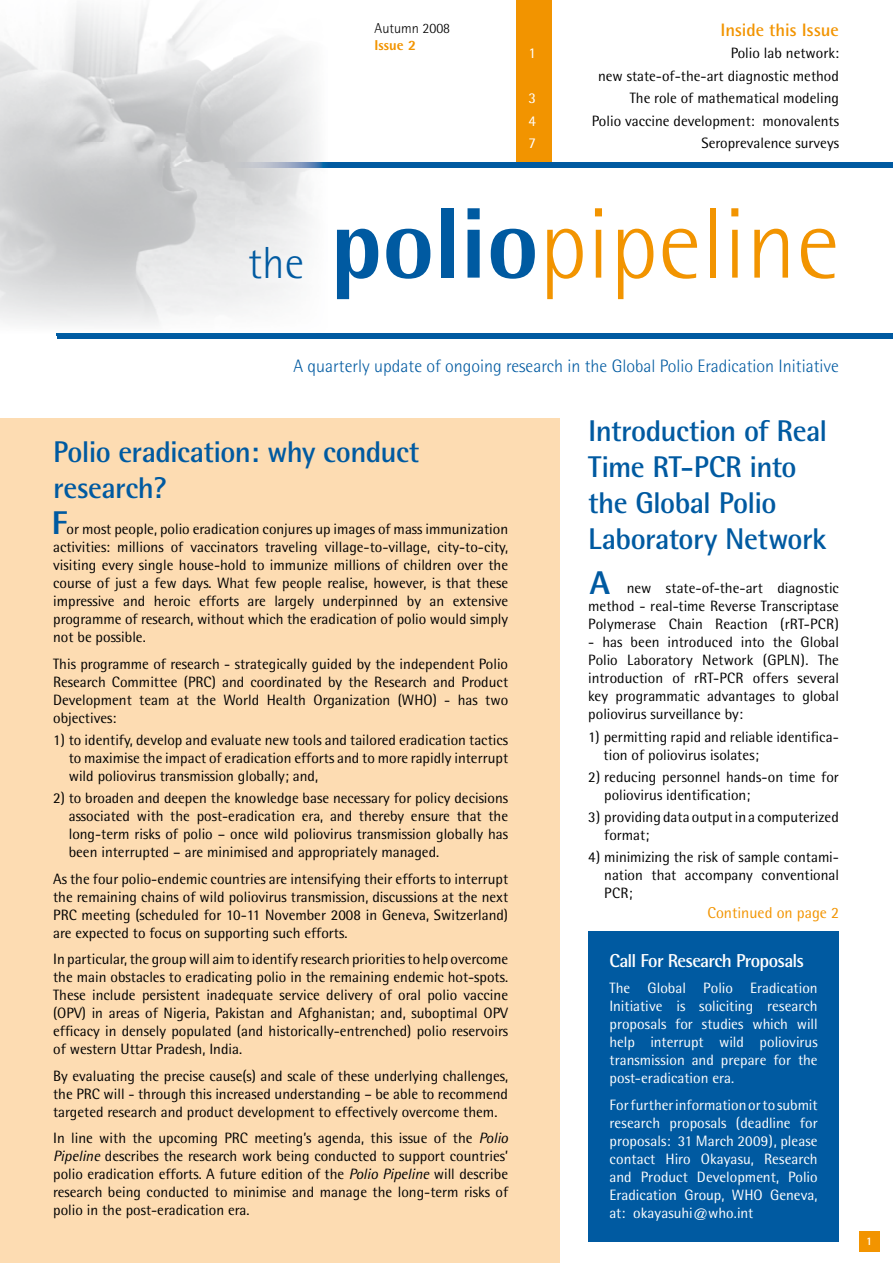
<style>
.page{position:relative;width:893px;height:1263px;background:#fff}
.page>*{position:absolute;margin:0;border:0;box-sizing:border-box;transform-origin:0 0}
.t1{font:300 100.5px "Rotis Semi Sans";color:#f29400}
.t2{font:300 45px "Rotis Semi Sans";color:#005aa1}
.t3{font:800 32.85px "Rotis Semi Sans";color:#005aa1}
.t4{font:700 30px/36px "Rotis Semi Sans";letter-spacing:-.02em;color:#005aa1}
.t5{font:700 18.75px "Rotis Semi Sans";letter-spacing:-.035em;color:#fff}
.t6{font:300 18px "Rotis Semi Sans";color:#005aa1}
.t7{font:700 18px "Rotis Semi Sans";color:#f29400}
.t8{font:15.75px "Rotis Semi Sans";color:#f29400}
.t9{font:15px/18px "Rotis Semi Sans";color:#000;text-align:justify}
.t10{font:15px/18px "Rotis Semi Sans";color:#fff;text-align:justify}
.t11{font:300 14.25px "Rotis Semi Sans";color:#000}
.t12{font:800 14.25px "Rotis Semi Sans";color:#f29400}
.t13{font:700 11.4px "Rotis Semi Sans";color:#fff}
.s1{font-weight:800;color:#005aa1}
.s2{font-style:italic}
</style>
<div class="page">
<div style="left:859px;top:1231px;width:21px;height:21px;background:#f29400"></div>
<div style="left:0;top:418px;width:560px;height:845px;background:#fddcb2"></div>
<div style="left:516px;top:0;width:35px;height:166px;background:#f29400"></div>
<div style="left:59px;top:163px;width:834px;height:5px;background:#005aa1"></div>
<div style="left:57px;top:333px;width:836px;height:5px;background:#005aa1"></div>
<img style="left:0;top:5px;width:328px;height:330px">
<img style="left:59px;top:163px;width:268px;height:5px">
<img style="left:57px;top:333px;width:270px;height:1px">
<div style="left:588px;top:931px;width:251px;height:311px;background:#005aa1"></div>
<h2 class="t2" style="left:248px;top:237px;width:58px">the</h2>
<p class="t11" style="left:375px;top:20px;width:77px">Autumn 2008</p>
<p class="t12" style="left:375px;top:37px;width:43px">Issue 2</p>
<p class="t7" style="left:720px;top:19px;width:120px">Inside this Issue</p>
<p class="t10" style="left:529px;top:44px;width:9px">1</p>
<p class="t9" style="left:598px;top:42px;width:242px;line-height:22.5px;text-align:right">Polio lab network:<br>new state-of-the-art diagnostic method</p>
<p class="t10" style="left:529px;top:89px;width:9px">3</p>
<p class="t9" style="left:630px;top:89px;width:211px">The role of mathematical modeling</p>
<p class="t10" style="left:529px;top:112px;width:9px">4</p>
<p class="t9" style="left:592px;top:112px;width:248px">Polio vaccine development: monovalents</p>
<p class="t10" style="left:529px;top:134px;width:9px">7</p>
<p class="t9" style="left:702px;top:134px;width:139px">Seroprevalence surveys</p>
<h1 class="t1" style="left:330px;top:186px;width:511px"><span class="s1">polio</span>pipeline</h1>
<p class="t6" style="left:294px;top:355px;width:547px">A quarterly update of ongoing research in the Global Polio Eradication Initiative</p>
<h3 class="t4" style="left:53px;top:433px;width:368px">Polio eradication: why conduct research?</h3>
<p class="t9" style="left:53px;top:520px;width:457px;text-indent:14px">or most people, polio eradication conjures up images of mass immunization activities: millions of vaccinators traveling village-to-village, city-to-city, visiting every single house-hold to immunize millions of children over the course of just a few days. What few people realise, however, is that these impressive and heroic efforts are largely underpinned by an extensive programme of research, without which the eradication of polio would simply not be possible.</p>
<p class="t9" style="left:53px;top:654px;width:456px">This programme of research - strategically guided by the independent Polio Research Committee (PRC) and coordinated by the Research and Product Development team at the World Health Organization (WHO) - has two objectives:</p>
<p class="t9" style="left:69px;top:731px;width:441px;text-indent:-16px">1) to identify, develop and evaluate new tools and tailored eradication tactics to maximise the impact of eradication efforts and to more rapidly interrupt wild poliovirus transmission globally; and,</p>
<p class="t9" style="left:69px;top:789px;width:441px;text-indent:-16px">2) to broaden and deepen the knowledge base necessary for policy decisions associated with the post-eradication era, and thereby ensure that the long-term risks of polio – once wild poliovirus transmission globally has been interrupted – are minimised and appropriately managed.</p>
<p class="t9" style="left:53px;top:869px;width:457px">As the four polio-endemic countries are intensifying their efforts to interrupt the remaining chains of wild poliovirus transmission, discussions at the next PRC meeting (scheduled for 10-11 November 2008 in Geneva, Switzerland) are expected to focus on supporting such efforts.</p>
<p class="t9" style="left:53px;top:950px;width:457px">In particular, the group will aim to identify research priorities to help overcome the main obstacles to eradicating polio in the remaining endemic hot-spots.<br>These include persistent inadequate service delivery of oral polio vaccine (OPV) in areas of Nigeria, Pakistan and Afghanistan; and, suboptimal OPV efficacy in densely populated (and historically-entrenched) polio reservoirs of western Uttar Pradesh, India.</p>
<p class="t9" style="left:53px;top:1066px;width:456px">By evaluating the precise cause(s) and scale of these underlying challenges, the PRC will - through this increased understanding – be able to recommend targeted research and product development to effectively overcome them.</p>
<p class="t9" style="left:53px;top:1129px;width:456px">In line with the upcoming PRC meeting’s agenda, this issue of the <span class="s2">Polio Pipeline</span> describes the research work being conducted to support countries’ polio eradication efforts. A future edition of the <span class="s2">Polio Pipeline</span> will describe research being conducted to minimise and manage the long-term risks of polio in the post-eradication era.</p>
<h3 class="t3" style="left:52px;top:502px;width:17px">F</h3>
<h3 class="t4" style="left:588px;top:412px;width:241px">Introduction of Real<br>Time RT-PCR into the Global Polio<br>Laboratory Network</h3>
<p class="t9" style="left:588px;top:579px;width:252px;text-indent:38px">new state-of-the-art diagnostic method - real-time Reverse Transcriptase Polymerase Chain Reaction (rRT-PCR)</p>
<p class="t9" style="left:588px;top:633px;width:252px">- has been introduced into the Global Polio Laboratory Network (GPLN). The introduction of rRT-PCR offers several key programmatic advantages to global poliovirus surveillance by:</p>
<p class="t9" style="left:604px;top:727px;width:237px;text-indent:-15px">1) permitting rapid and reliable identifica&shy;tion of poliovirus isolates;</p>
<p class="t9" style="left:604px;top:768px;width:236px;text-indent:-16px">2) reducing personnel hands-on time for poliovirus identification;</p>
<p class="t9" style="left:604px;top:808px;width:236px;text-indent:-16px">3) providing data output in a computerized format;</p>
<p class="t9" style="left:604px;top:848px;width:236px;text-indent:-16px">4) minimizing the risk of sample contami&shy;nation that accompany conventional PCR;</p>
<h3 class="t3" style="left:590px;top:562px;width:22px">A</h3>
<p class="t8" style="left:707px;top:903px;width:133px">Continued on page 2</p>
<p class="t5" style="left:609px;top:949px;width:196px">Call For Research Proposals</p>
<p class="t10" style="left:609px;top:979px;width:210px">The Global Polio Eradication Initiative is soliciting research proposals for studies which will help interrupt wild poliovirus transmission and prepare for the post-eradication era.</p>
<p class="t10" style="left:609px;top:1095px;width:210px">For further information or to submit research proposals (deadline for proposals: 31 March 2009), please contact Hiro Okayasu, Research and Product Development, Polio Eradication Group, WHO Geneva, at: okayasuhi@who.int</p>
<p class="t13" style="left:866px;top:1234px;width:8px">1</p>
</div>
